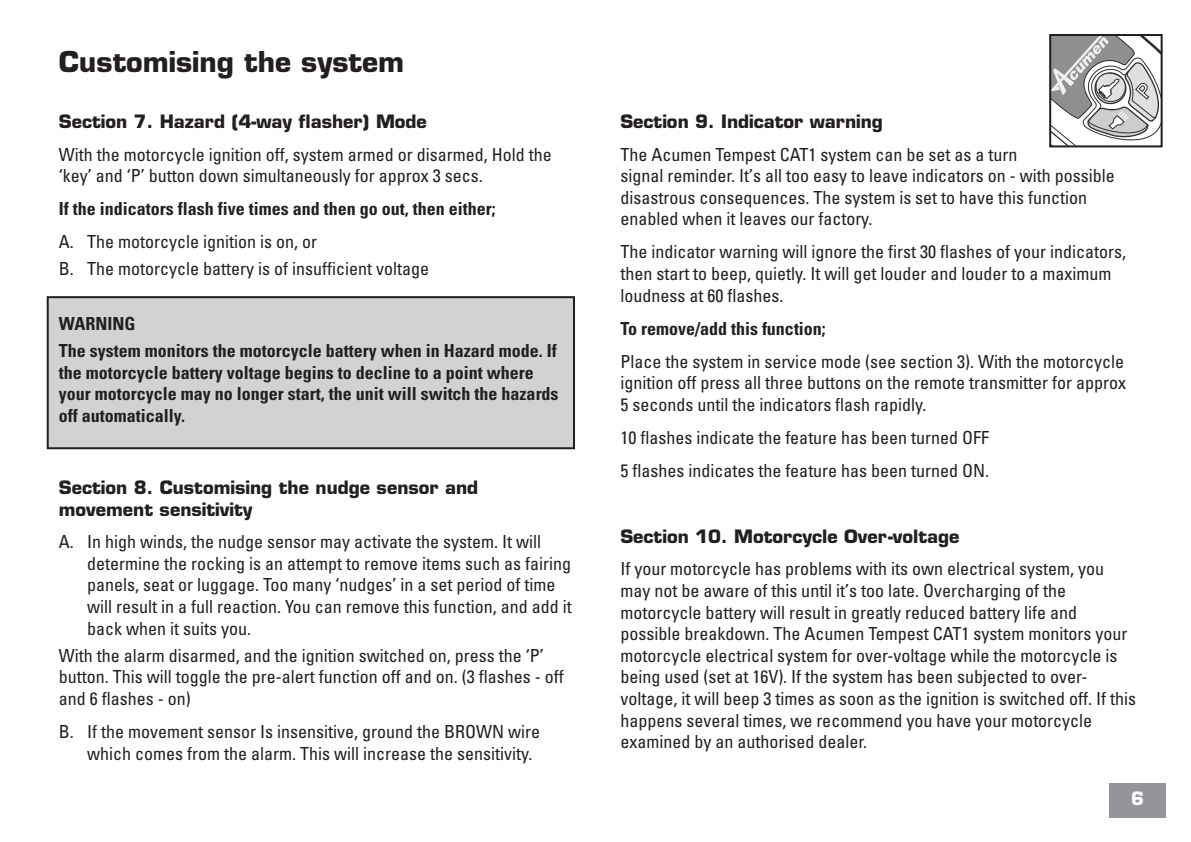
<style>
.page{position:relative;width:1191px;height:842px;background:#fff}
.page>*{position:absolute;margin:0;border:0;box-sizing:border-box;transform-origin:0 0}
.t1{font:700 28px "Eurostile";color:#231f20}
.t2{font:condensed 18px/21.6px "Univers";color:#231f20}
.t3{font:700 condensed 18px/21.6px "Univers";color:#231f20}
.t4{font:700 18px/21.6px "Eurostile";color:#231f20}
.t5{font:700 18px "Eurostile";color:#fff}
</style>
<div class="page">
<div style="left:48px;top:297px;width:526px;height:151px;background:#d1d2d4"></div>
<div style="left:47px;top:296px;width:528px;height:153px;border:2px solid #231f20"></div>
<div style="left:1109px;top:783px;width:57px;height:34px;background:#939598"></div>
<svg style="left:1052px;top:37px;width:107px;height:107px"></svg>
<div style="left:1049px;top:34px;width:113px;height:113px;border:2px solid #231f20"></div>
<h1 class="t1" style="left:59px;top:51px;width:347px">Customising the system</h1>
<p class="t4" style="left:59px;top:113px;width:369px">Section 7. Hazard (4-way flasher) Mode</p>
<p class="t2" style="left:59px;top:145px;width:494px">With the motorcycle ignition off, system armed or disarmed, Hold the ‘key’ and ‘P’ button down simultaneously for approx 3 secs.</p>
<p class="t3" style="left:59px;top:199px;width:438px">If the indicators flash five times and then go out, then either;</p>
<p class="t2" style="left:59px;top:230px;width:372px;line-height:27.2px">A. The motorcycle ignition is on, or<br>B. The motorcycle battery is of insufficient voltage</p>
<p class="t3" style="left:59px;top:311px;width:499px;line-height:27.2px">WARNING<br>The system monitors the motorcycle battery when in Hazard mode. If</p>
<p class="t3" style="left:59px;top:363px;width:501px">the motorcycle battery voltage begins to decline to a point where your motorcycle may no longer start, the unit will switch the hazards off automatically.</p>
<p class="t4" style="left:59px;top:479px;width:421px">Section 8. Customising the nudge sensor and movement sensitivity</p>
<p class="t2" style="left:87px;top:532px;width:486px;text-indent:-28px">A. In high winds, the nudge sensor may activate the system. It will determine the rocking is an attempt to remove items such as fairing panels, seat or luggage. Too many ‘nudges’ in a set period of time will result in a full reaction. You can remove this function, and add it back when it suits you.</p>
<p class="t2" style="left:59px;top:646px;width:506px">With the alarm disarmed, and the ignition switched on, press the ‘P’ button. This will toggle the pre-alert function off and on. (3 flashes - off and 6 flashes - on)</p>
<p class="t2" style="left:87px;top:722px;width:454px;text-indent:-28px">B. If the movement sensor Is insensitive, ground the BROWN wire which comes from the alarm. This will increase the sensitivity.</p>
<p class="t4" style="left:620px;top:113px;width:264px">Section 9. Indicator warning</p>
<p class="t2" style="left:620px;top:145px;width:496px">The Acumen Tempest CAT1 system can be set as a turn<br>signal reminder. It’s all too easy to leave indicators on - with possible disastrous consequences. The system is set to have this function enabled when it leaves our factory.</p>
<p class="t2" style="left:620px;top:243px;width:507px">The indicator warning will ignore the first 30 flashes of your indicators, then start to beep, quietly. It will get louder and louder to a maximum loudness at 60 flashes.</p>
<p class="t3" style="left:620px;top:319px;width:207px">To remove/add this function;</p>
<p class="t2" style="left:620px;top:352px;width:507px;text-align:justify">Place the system in service mode (see section 3). With the motorcycle ignition off press all three buttons on the remote transmitter for approx 5 seconds until the indicators flash rapidly.</p>
<p class="t2" style="left:620px;top:422px;width:370px;line-height:33px">10 flashes indicate the feature has been turned OFF<br>5 flashes indicates the feature has been turned ON.</p>
<p class="t4" style="left:620px;top:527px;width:340px">Section 10. Motorcycle Over-voltage</p>
<p class="t2" style="left:620px;top:560px;width:517px">If your motorcycle has problems with its own electrical system, you may not be aware of this until it’s too late. Overcharging of the motorcycle battery will result in greatly reduced battery life and possible breakdown. The Acumen Tempest CAT1 system monitors your motorcycle electrical system for over-voltage while the motorcycle is being used (set at 16V). If the system has been subjected to over&shy;voltage, it will beep 3 times as soon as the ignition is switched off. If this happens several times, we recommend you have your motorcycle examined by an authorised dealer.</p>
<p class="t5" style="left:1131px;top:792px;width:14px">6</p>
</div>
